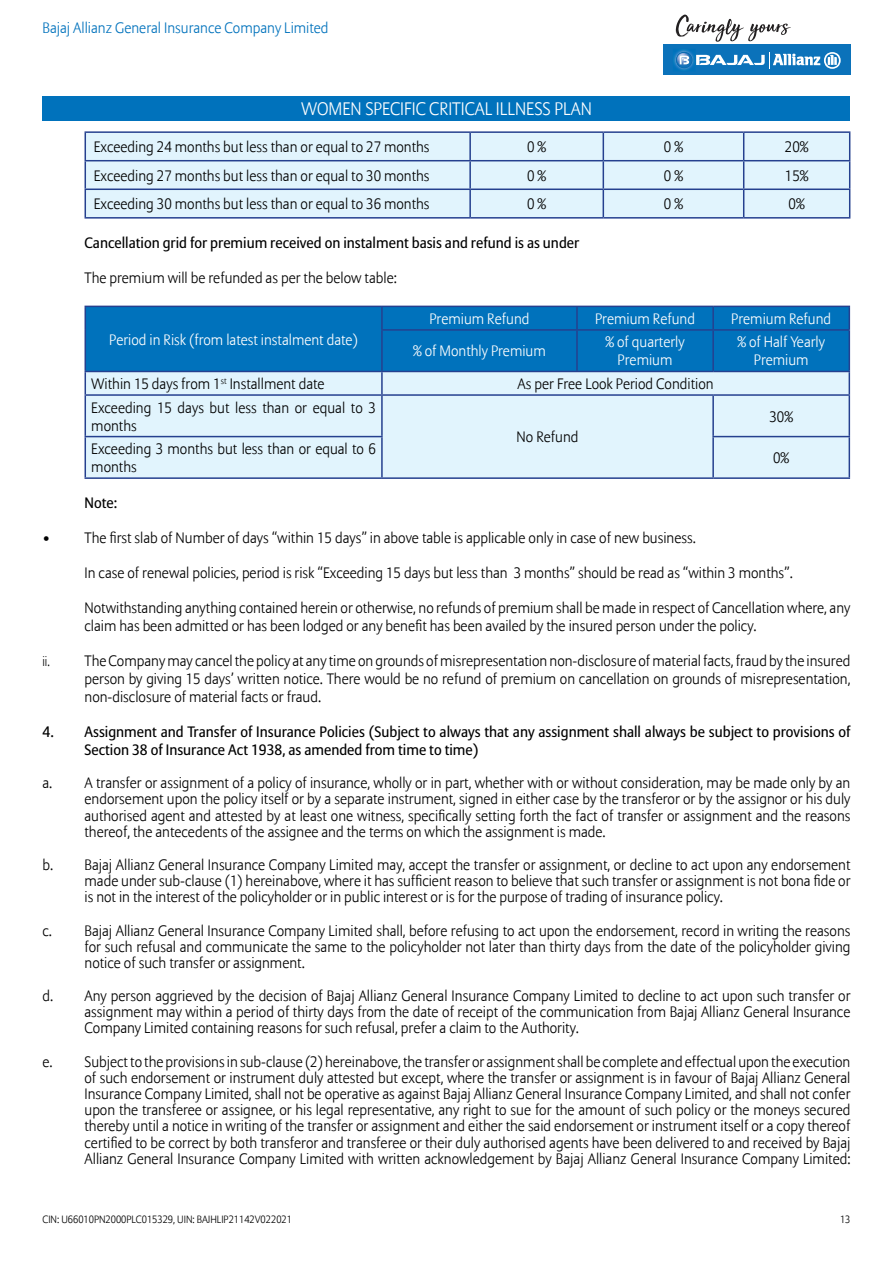
<style>
.page{position:relative;width:893px;height:1263px;background:#fff}
.page>*{position:absolute;margin:0;border:0;box-sizing:border-box;transform-origin:0 0}
.t1{font:300 18px "Allianz Sans";color:#fff}
.t2{font:300 15px/16.2px "Allianz Sans";color:#000;text-align:justify}
.t3{font:15px/18px "Allianz Sans";color:#000}
.t4{font:300 15px/18px "Allianz Sans";color:#fff;text-align:center}
.t5{font:300 15px "Allianz Sans";color:#0072bc}
.t6{font:300 10.5px "Allianz Sans";color:#000}
.s1{font-size:13.5px}
</style>
<div class="page">
<div style="left:43px;top:96px;width:807px;height:24px;background:#0072bc"></div>
<div style="left:663px;top:45px;width:187px;height:30px;background:#0b72ba"></div>
<img style="left:673px;top:49px;width:22px;height:22px">
<svg style="left:675px;top:51px;width:166px;height:18px"></svg>
<svg style="left:676px;top:15px;width:115px;height:27px"></svg>
<hr style="left:85px;top:131px;width:385px;height:2px;background:#25408f">
<hr style="left:470px;top:131px;width:133px;height:2px;background:#25408f">
<hr style="left:603px;top:131px;width:141px;height:2px;background:#25408f">
<hr style="left:744px;top:131px;width:106px;height:2px;background:#25408f">
<svg style="left:85px;top:132px;width:765px;height:85px;background:#d6eaf6"></svg>
<hr style="left:85px;top:217px;width:385px;height:2px;background:#25408f">
<hr style="left:470px;top:217px;width:133px;height:2px;background:#25408f">
<hr style="left:603px;top:217px;width:141px;height:2px;background:#25408f">
<hr style="left:744px;top:217px;width:106px;height:2px;background:#25408f">
<div style="left:86px;top:307px;width:763px;height:64px;background:#0072bc"></div>
<div style="left:86px;top:372px;width:763px;height:105px;background:#e1f4fd"></div>
<svg style="left:849px;top:372px;width:1px;height:22px"></svg>
<hr style="left:382px;top:477px;width:195px;height:2px;background:#25408f">
<hr style="left:577px;top:477px;width:136px;height:2px;background:#25408f">
<hr style="left:85px;top:306px;width:297px;height:1px;background:#25408f">
<svg style="left:85px;top:307px;width:1px;height:23px"></svg>
<hr style="left:85px;top:330px;width:1px;height:41px;background:#25408f">
<hr style="left:382px;top:306px;width:195px;height:1px;background:#25408f">
<hr style="left:381px;top:307px;width:2px;height:22px;background:#25408f">
<hr style="left:577px;top:306px;width:136px;height:1px;background:#25408f">
<hr style="left:576px;top:307px;width:2px;height:22px;background:#25408f">
<hr style="left:713px;top:306px;width:137px;height:1px;background:#25408f">
<hr style="left:712px;top:307px;width:2px;height:22px;background:#25408f">
<svg style="left:849px;top:307px;width:1px;height:22px"></svg>
<hr style="left:381px;top:329px;width:196px;height:2px;background:#25408f">
<hr style="left:381px;top:331px;width:2px;height:40px;background:#25408f">
<hr style="left:577px;top:329px;width:136px;height:2px;background:#25408f">
<hr style="left:576px;top:331px;width:2px;height:40px;background:#25408f">
<hr style="left:713px;top:329px;width:137px;height:2px;background:#25408f">
<hr style="left:712px;top:331px;width:2px;height:40px;background:#25408f">
<hr style="left:849px;top:331px;width:1px;height:40px;background:#25408f">
<hr style="left:85px;top:371px;width:297px;height:1px;background:#25408f">
<svg style="left:85px;top:372px;width:1px;height:22px"></svg>
<hr style="left:382px;top:371px;width:195px;height:1px;background:#25408f">
<hr style="left:381px;top:372px;width:2px;height:22px;background:#25408f">
<hr style="left:577px;top:371px;width:136px;height:1px;background:#25408f">
<hr style="left:713px;top:371px;width:137px;height:1px;background:#25408f">
<hr style="left:85px;top:394px;width:297px;height:2px;background:#25408f">
<hr style="left:85px;top:396px;width:1px;height:40px;background:#25408f">
<hr style="left:382px;top:394px;width:195px;height:2px;background:#25408f">
<hr style="left:381px;top:396px;width:2px;height:40px;background:#25408f">
<hr style="left:577px;top:394px;width:136px;height:2px;background:#25408f">
<hr style="left:713px;top:394px;width:137px;height:2px;background:#25408f">
<hr style="left:712px;top:396px;width:2px;height:40px;background:#25408f">
<hr style="left:849px;top:396px;width:1px;height:40px;background:#25408f">
<hr style="left:85px;top:436px;width:298px;height:1px;background:#25408f">
<hr style="left:85px;top:437px;width:1px;height:40px;background:#25408f">
<hr style="left:381px;top:437px;width:2px;height:40px;background:#25408f">
<hr style="left:85px;top:477px;width:297px;height:2px;background:#25408f">
<hr style="left:712px;top:436px;width:138px;height:1px;background:#25408f">
<hr style="left:712px;top:437px;width:2px;height:40px;background:#25408f">
<hr style="left:849px;top:437px;width:1px;height:40px;background:#25408f">
<hr style="left:713px;top:477px;width:137px;height:2px;background:#25408f">
<p class="t5" style="left:43px;top:19px;width:288px">Bajaj Allianz General Insurance Company Limited</p>
<p class="t1" style="left:301px;top:98px;width:292px">Women Specific Critical Illness Plan</p>
<p class="t2" style="left:94px;top:140px;width:337px">Exceeding 24 months but less than or equal to 27 months</p>
<p class="t2" style="left:527px;top:140px;width:21px">0 %</p>
<p class="t2" style="left:664px;top:140px;width:21px">0 %</p>
<p class="t2" style="left:785px;top:140px;width:25px">20%</p>
<p class="t2" style="left:94px;top:168px;width:337px">Exceeding 27 months but less than or equal to 30 months</p>
<p class="t2" style="left:527px;top:168px;width:21px">0 %</p>
<p class="t2" style="left:664px;top:168px;width:21px">0 %</p>
<p class="t2" style="left:785px;top:168px;width:25px">15%</p>
<p class="t2" style="left:94px;top:197px;width:337px">Exceeding 30 months but less than or equal to 36 months</p>
<p class="t2" style="left:527px;top:197px;width:21px">0 %</p>
<p class="t2" style="left:664px;top:197px;width:21px">0 %</p>
<p class="t2" style="left:789px;top:197px;width:18px">0%</p>
<p class="t3" style="left:85px;top:233px;width:496px">Cancellation grid for premium received on instalment basis and refund is as under</p>
<p class="t2" style="left:85px;top:270px;width:314px">The premium will be refunded as per the below table:</p>
<p class="t4" style="left:109px;top:331px;width:250px">Period in Risk (from latest instalment date)</p>
<p class="t4" style="left:429px;top:310px;width:101px">Premium Refund</p>
<p class="t4" style="left:595px;top:310px;width:101px">Premium Refund</p>
<p class="t4" style="left:731px;top:310px;width:101px">Premium Refund</p>
<p class="t4" style="left:413px;top:343px;width:134px">% of Monthly Premium</p>
<p class="t4" style="left:605px;top:334px;width:81px">% of quarterly<br>Premium</p>
<p class="t4" style="left:737px;top:334px;width:89px">% of Half Yearly<br>Premium</p>
<p class="t2" style="left:91px;top:376px;width:235px">Within 15 days from 1<sup>st</sup> Installment date</p>
<p class="t2" style="left:518px;top:376px;width:197px">As per Free Look Period Condition</p>
<p class="t2" style="left:91px;top:399px;width:286px;line-height:18px">Exceeding 15 days but less than or equal to 3 months</p>
<p class="t2" style="left:517px;top:430px;width:63px">No Refund</p>
<p class="t2" style="left:769px;top:409px;width:25px">30%</p>
<p class="t2" style="left:91px;top:441px;width:286px;line-height:18px">Exceeding 3 months but less than or equal to 6 months</p>
<p class="t2" style="left:773px;top:450px;width:18px">0%</p>
<p class="t3" style="left:85px;top:493px;width:34px">Note:</p>
<p class="t2" style="left:43px;top:530px;width:655px">• The first slab of Number of days “within 15 days” in above table is applicable only in case of new business.</p>
<p class="t2" style="left:85px;top:565px;width:710px">In case of renewal policies, period is risk “Exceeding 15 days but less than 3 months” should be read as “within 3 months”.</p>
<p class="t2" style="left:85px;top:599px;width:767px;line-height:18px">Notwithstanding anything contained herein or otherwise, no refunds of premium shall be made in respect of Cancellation where, any claim has been admitted or has been lodged or any benefit has been availed by the insured person under the policy.</p>
<p class="t2" style="left:85px;top:652px;width:767px;line-height:18px;text-indent:-42px"><span class="s1">ii.</span> The Company may cancel the policy at any time on grounds of misrepresentation non-disclosure of material facts, fraud by the insured person by giving 15 days’ written notice. There would be no refund of premium on cancellation on grounds of misrepresentation, non-disclosure of material facts or fraud.</p>
<p class="t3" style="left:85px;top:722px;width:767px;text-indent:-42px">4. Assignment and Transfer of Insurance Policies (Subject to always that any assignment shall always be subject to provisions of<br>Section 38 of Insurance Act 1938, as amended from time to time)</p>
<p class="t2" style="left:85px;top:775px;width:767px;text-indent:-42px">a. A transfer or assignment of a policy of insurance, wholly or in part, whether with or without consideration, may be made only by an endorsement upon the policy itself or by a separate instrument, signed in either case by the transferor or by the assignor or his duly authorised agent and attested by at least one witness, specifically setting forth the fact of transfer or assignment and the reasons thereof, the antecedents of the assignee and the terms on which the assignment is made.</p>
<p class="t2" style="left:85px;top:857px;width:767px;text-indent:-42px">b. Bajaj Allianz General Insurance Company Limited may, accept the transfer or assignment, or decline to act upon any endorsement made under sub-clause (1) hereinabove, where it has sufficient reason to believe that such transfer or assignment is not bona fide or is not in the interest of the policyholder or in public interest or is for the purpose of trading of insurance policy.</p>
<p class="t2" style="left:85px;top:923px;width:767px;text-indent:-42px">c. Bajaj Allianz General Insurance Company Limited shall, before refusing to act upon the endorsement, record in writing the reasons for such refusal and communicate the same to the policyholder not later than thirty days from the date of the policyholder giving notice of such transfer or assignment.</p>
<p class="t2" style="left:85px;top:988px;width:767px;text-indent:-42px">d. Any person aggrieved by the decision of Bajaj Allianz General Insurance Company Limited to decline to act upon such transfer or assignment may within a period of thirty days from the date of receipt of the communication from Bajaj Allianz General Insurance Company Limited containing reasons for such refusal, prefer a claim to the Authority.</p>
<p class="t2" style="left:85px;top:1054px;width:767px;text-indent:-42px">e. Subject to the provisions in sub-clause (2) hereinabove, the transfer or assignment shall be complete and effectual upon the execution of such endorsement or instrument duly attested but except, where the transfer or assignment is in favour of Bajaj Allianz General Insurance Company Limited, shall not be operative as against Bajaj Allianz General Insurance Company Limited, and shall not confer upon the transferee or assignee, or his legal representative, any right to sue for the amount of such policy or the moneys secured thereby until a notice in writing of the transfer or assignment and either the said endorsement or instrument itself or a copy thereof certified to be correct by both transferor and transferee or their duly authorised agents have been delivered to and received by Bajaj Allianz General Insurance Company Limited with written acknowledgement by Bajaj Allianz General Insurance Company Limited:</p>
<p class="t6" style="left:43px;top:1213px;width:251px">CIN: U66010PN2000PLC015329, UIN: BAJHLIP21142V022021</p>
<p class="t6" style="left:840px;top:1213px;width:12px">13</p>
</div>
